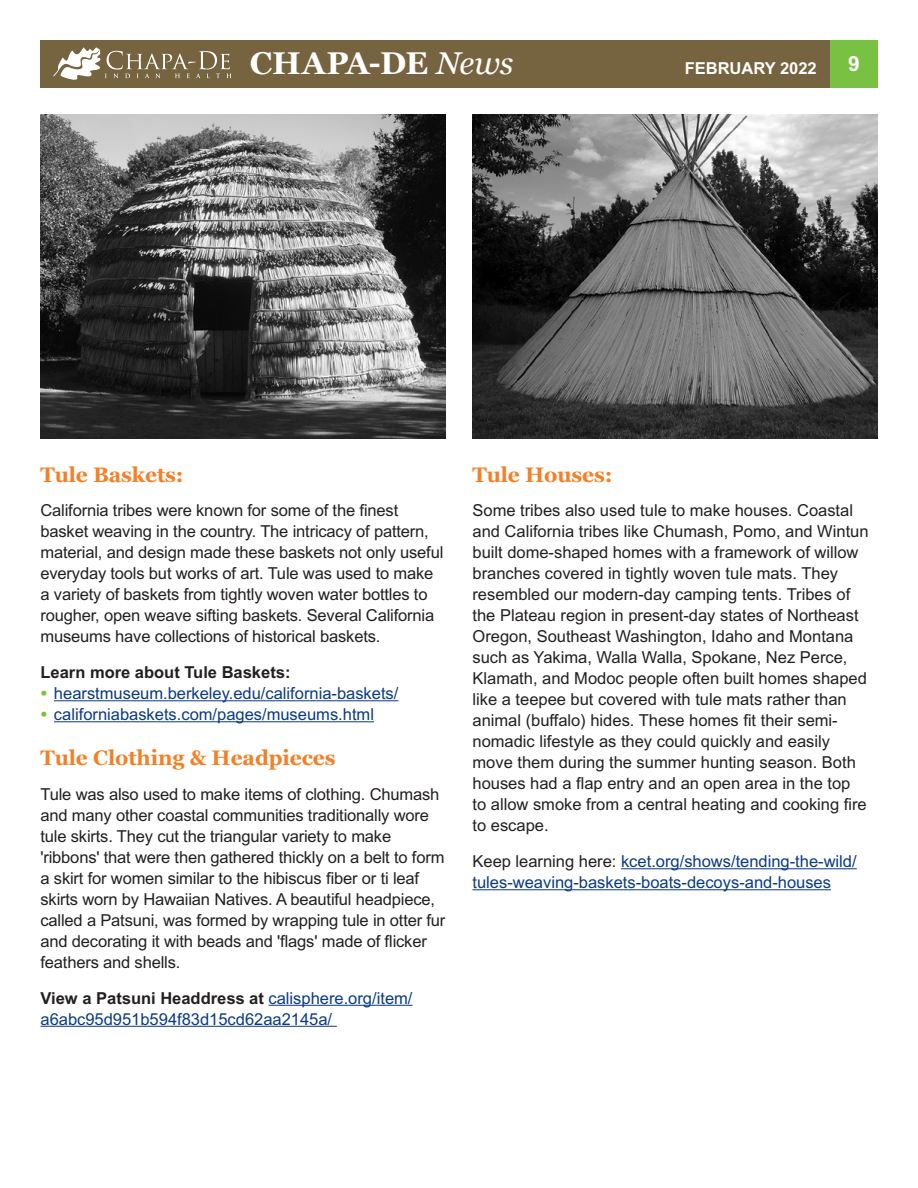
<style>
.page{position:relative;width:918px;height:1188px;background:#fff}
.page>*{position:absolute;margin:0;border:0;box-sizing:border-box;transform-origin:0 0}
.t1{font:700 31.5px "Georgia";letter-spacing:-.01em;color:#fff}
.t2{font:700 21px "Georgia";letter-spacing:-.005em;color:#f47f26}
.t3{font:700 21px "Arial MT Std";color:#fff}
.t4{font:16.5px/21px "Arial MT Std";letter-spacing:-.01em;color:#231f20}
.t5{font:16.5px/21px "Arial MT Std";color:#0a3a84}
.t6{font:700 16.5px "Arial MT Std";color:#231f20}
.t7{font:700 16.5px "Arial MT Std";color:#fff}
.s1{font-weight:400;font-style:italic}
.s2{font-weight:800;color:#79c142}
.s3{font-weight:700;color:#231f20}
.s4{color:#231f20}
</style>
<div class="page">
<div style="left:40px;top:40px;width:838px;height:48px;background:#766340"></div>
<div style="left:830px;top:40px;width:48px;height:48px;background:#79c142"></div>
<svg style="left:53px;top:47px;width:178px;height:33px"></svg>
<hr style="left:54px;top:700px;width:344px;height:1px;background:#0a3a84">
<hr style="left:54px;top:721px;width:320px;height:1px;background:#0a3a84">
<hr style="left:269px;top:1005px;width:144px;height:1px;background:#0a3a84">
<hr style="left:40px;top:1026px;width:297px;height:1px;background:#0a3a84">
<hr style="left:621px;top:868px;width:236px;height:1px;background:#0a3a84">
<hr style="left:472px;top:889px;width:359px;height:1px;background:#0a3a84">
<img style="left:40px;top:115px;width:406px;height:324px">
<img style="left:472px;top:115px;width:406px;height:324px">
<h1 class="t1" style="left:250px;top:40px;width:265px">CHAPA-DE <span class="s1">News</span></h1>
<p class="t7" style="left:685px;top:59px;width:134px">FEBRUARY 2022</p>
<p class="t3" style="left:848px;top:51px;width:13px">9</p>
<p class="t2" style="left:40px;top:459px;width:145px">Tule Baskets:</p>
<p class="t4" style="left:40px;top:500px;width:404px">California tribes were known for some of the finest basket weaving in the country. The intricacy of pattern, material, and design made these baskets not only useful everyday tools but works of art. Tule was used to make a variety of baskets from tightly woven water bottles to rougher, open weave sifting baskets. Several California museums have collections of historical baskets.</p>
<p class="t6" style="left:40px;top:663px;width:252px">Learn more about Tule Baskets:</p>
<p class="t5" style="left:40px;top:683px;width:359px"><span class="s2">•</span> hearstmuseum.berkeley.edu/california-baskets/</p>
<p class="t5" style="left:40px;top:704px;width:335px"><span class="s2">•</span> californiabaskets.com/pages/museums.html</p>
<p class="t2" style="left:40px;top:742px;width:297px">Tule Clothing &amp; Headpieces</p>
<p class="t4" style="left:40px;top:783px;width:406px">Tule was also used to make items of clothing. Chumash and many other coastal communities traditionally wore tule skirts. They cut the triangular variety to make 'ribbons' that were then gathered thickly on a belt to form a skirt for women similar to the hibiscus fiber or ti leaf skirts worn by Hawaiian Natives. A beautiful headpiece, called a Patsuni, was formed by wrapping tule in otter fur and decorating it with beads and 'flags' made of flicker feathers and shells.</p>
<p class="t5" style="left:40px;top:987px;width:374px"><span class="s3">View a Patsuni Headdress at</span> calisphere.org/item/ a6abc95d951b594f83d15cd62aa2145a/</p>
<p class="t2" style="left:472px;top:459px;width:142px">Tule Houses:</p>
<p class="t4" style="left:472px;top:500px;width:398px">Some tribes also used tule to make houses. Coastal and California tribes like Chumash, Pomo, and Wintun built dome-shaped homes with a framework of willow branches covered in tightly woven tule mats. They resembled our modern-day camping tents. Tribes of the Plateau region in present-day states of Northeast Oregon, Southeast Washington, Idaho and Montana such as Yakima, Walla Walla, Spokane, Nez Perce, Klamath, and Modoc people often built homes shaped like a teepee but covered with tule mats rather than animal (buffalo) hides. These homes fit their semi&shy;nomadic lifestyle as they could quickly and easily move them during the summer hunting season. Both houses had a flap entry and an open area in the top<br>to allow smoke from a central heating and cooking fire to escape.</p>
<p class="t5" style="left:472px;top:851px;width:386px"><span class="s4">Keep learning here:</span> kcet.org/shows/tending-the-wild/ tules-weaving-baskets-boats-decoys-and-houses</p>
</div>
